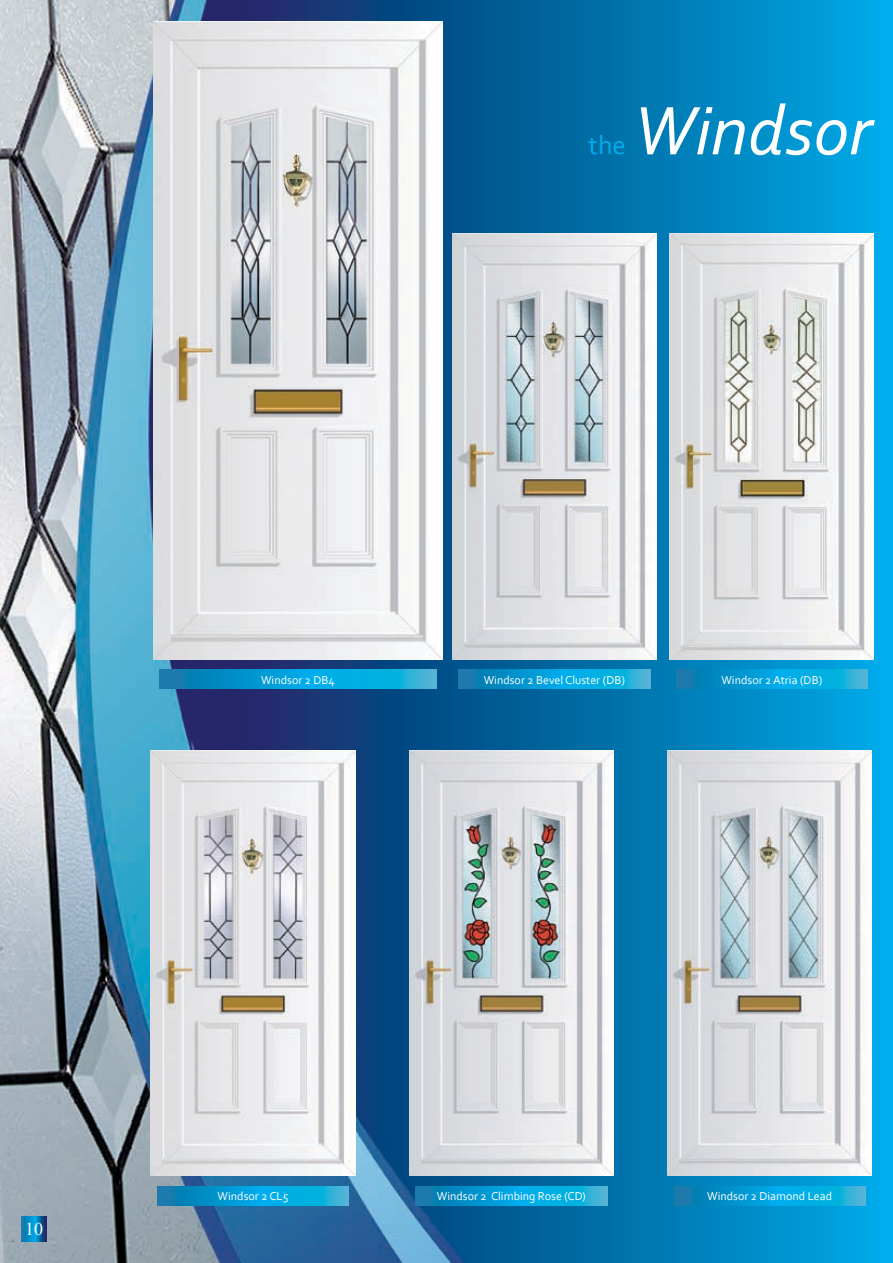
<style>
.page{position:relative;width:893px;height:1263px;background:#fff}
.page>*{position:absolute;margin:0;border:0;box-sizing:border-box;transform-origin:0 0}
.t1{font:italic 72px "Corbel";color:#fff}
.t2{font:27px "Corbel";color:#00aeef}
.t3{font:18px "Times New Roman";color:#fff}
.t4{font:12px "Corbel";color:#fff}
</style>
<div class="page">
<img style="left:0;top:0;width:893px;height:1263px">
<svg style="left:21px;top:1216px;width:26px;height:26px"></svg>
<img style="left:668px;top:750px;width:204px;height:426px">
<img style="left:452px;top:234px;width:204px;height:425px">
<img style="left:151px;top:750px;width:204px;height:426px">
<img style="left:409px;top:750px;width:204px;height:426px">
<img style="left:670px;top:234px;width:204px;height:425px">
<img style="left:153px;top:21px;width:289px;height:638px">
<svg style="left:459px;top:670px;width:191px;height:19px;background:#0a9ed3"></svg>
<svg style="left:676px;top:670px;width:191px;height:19px;background:#099ed3"></svg>
<svg style="left:674px;top:1186px;width:191px;height:19px;background:#0a9ed3"></svg>
<svg style="left:157px;top:1186px;width:192px;height:19px;background:#0a9ed3"></svg>
<svg style="left:416px;top:1186px;width:191px;height:19px;background:#0a9ed3"></svg>
<svg style="left:160px;top:670px;width:276px;height:19px;background:#0a9ed3"></svg>
<h2 class="t2" style="left:589px;top:129px;width:39px">the</h2>
<h1 class="t1" style="left:633px;top:86px;width:240px">Windsor</h1>
<p class="t4" style="left:261px;top:672px;width:75px">Windsor 2 DB4</p>
<p class="t4" style="left:484px;top:672px;width:143px">Windsor 2 Bevel Cluster (DB)</p>
<p class="t4" style="left:721px;top:672px;width:103px">Windsor 2 Atria (DB)</p>
<h3 class="t3" style="left:25px;top:1217px;width:19px">10</h3>
<p class="t4" style="left:218px;top:1189px;width:72px">Windsor 2 CL5</p>
<p class="t4" style="left:437px;top:1189px;width:151px">Windsor 2 Climbing Rose (CD)</p>
<p class="t4" style="left:707px;top:1189px;width:127px">Windsor 2 Diamond Lead</p>
</div>
